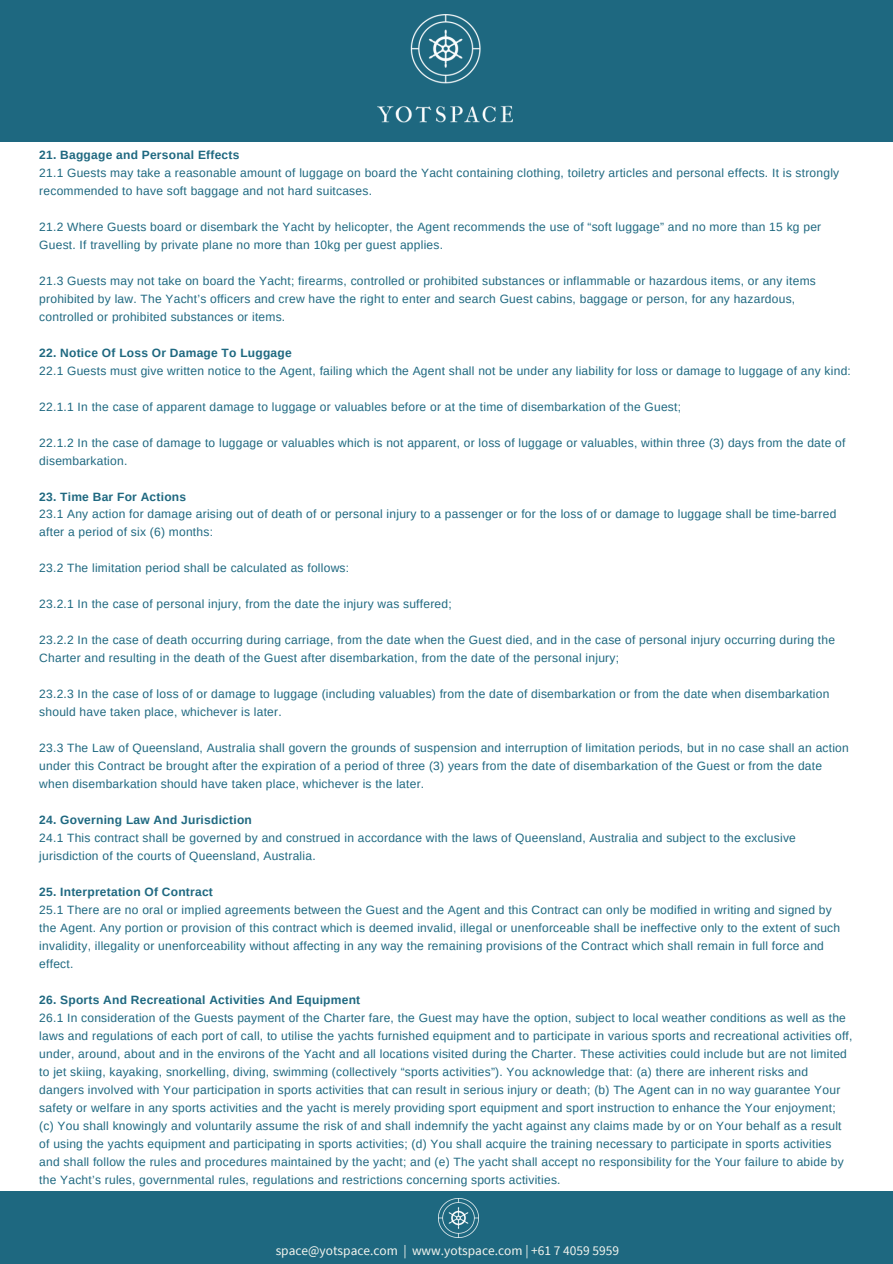
<style>
.page{position:relative;width:893px;height:1264px;background:#fff}
.page>*{position:absolute;margin:0;border:0;box-sizing:border-box;transform-origin:0 0}
.t1{font:13.35px "Source Sans Pro";color:#f4f5ef}
.t2{font:12px/18px "Arimo";letter-spacing:.02em;color:#1e6880}
.t3{font:700 12px "Arimo";letter-spacing:.02em;color:#1e6880}
</style>
<div class="page">
<div style="left:0;top:1191px;width:892px;height:72px;background:#1e6880"></div>
<img style="left:438px;top:1198px;width:40px;height:39px">
<div style="left:0;top:0;width:892px;height:141px;background:#1e6880"></div>
<img style="left:377px;top:14px;width:135px;height:109px">
<p class="t3" style="left:39px;top:148px;width:202px">21. Baggage and Personal Effects</p>
<p class="t2" style="left:39px;top:163px;width:801px">21.1 Guests may take a reasonable amount of luggage on board the Yacht containing clothing, toiletry articles and personal effects. It is strongly recommended to have soft baggage and not hard suitcases.</p>
<p class="t2" style="left:39px;top:217px;width:783px">21.2 Where Guests board or disembark the Yacht by helicopter, the Agent recommends the use of “soft luggage” and no more than 15 kg per<br>Guest. If travelling by private plane no more than 10kg per guest applies.</p>
<p class="t2" style="left:39px;top:271px;width:778px">21.3 Guests may not take on board the Yacht; firearms, controlled or prohibited substances or inflammable or hazardous items, or any items prohibited by law. The Yacht’s officers and crew have the right to enter and search Guest cabins, baggage or person, for any hazardous, controlled or prohibited substances or items.</p>
<p class="t3" style="left:39px;top:346px;width:254px">22. Notice Of Loss Or Damage To Luggage</p>
<p class="t2" style="left:39px;top:361px;width:813px">22.1 Guests must give written notice to the Agent, failing which the Agent shall not be under any liability for loss or damage to luggage of any kind:</p>
<p class="t2" style="left:39px;top:397px;width:643px">22.1.1 In the case of apparent damage to luggage or valuables before or at the time of disembarkation of the Guest;</p>
<p class="t2" style="left:39px;top:433px;width:807px">22.1.2 In the case of damage to luggage or valuables which is not apparent, or loss of luggage or valuables, within three (3) days from the date of disembarkation.</p>
<p class="t3" style="left:39px;top:489px;width:148px">23. Time Bar For Actions</p>
<p class="t2" style="left:39px;top:505px;width:798px">23.1 Any action for damage arising out of death of or personal injury to a passenger or for the loss of or damage to luggage shall be time-barred after a period of six (6) months:</p>
<p class="t2" style="left:39px;top:559px;width:311px">23.2 The limitation period shall be calculated as follows:</p>
<p class="t2" style="left:39px;top:595px;width:414px">23.2.1 In the case of personal injury, from the date the injury was suffered;</p>
<p class="t2" style="left:39px;top:631px;width:797px">23.2.2 In the case of death occurring during carriage, from the date when the Guest died, and in the case of personal injury occurring during the<br>Charter and resulting in the death of the Guest after disembarkation, from the date of the personal injury;</p>
<p class="t2" style="left:39px;top:685px;width:791px">23.2.3 In the case of loss of or damage to luggage (including valuables) from the date of disembarkation or from the date when disembarkation should have taken place, whichever is later.</p>
<p class="t2" style="left:39px;top:739px;width:811px">23.3 The Law of Queensland, Australia shall govern the grounds of suspension and interruption of limitation periods, but in no case shall an action under this Contract be brought after the expiration of a period of three (3) years from the date of disembarkation of the Guest or from the date when disembarkation should have taken place, whichever is the later.</p>
<p class="t3" style="left:39px;top:813px;width:214px">24. Governing Law And Jurisdiction</p>
<p class="t2" style="left:39px;top:829px;width:758px">24.1 This contract shall be governed by and construed in accordance with the laws of Queensland, Australia and subject to the exclusive jurisdiction of the courts of Queensland, Australia.</p>
<p class="t3" style="left:39px;top:885px;width:175px">25. Interpretation Of Contract</p>
<p class="t2" style="left:39px;top:901px;width:802px">25.1 There are no oral or implied agreements between the Guest and the Agent and this Contract can only be modified in writing and signed by the Agent. Any portion or provision of this contract which is deemed invalid, illegal or unenforceable shall be ineffective only to the extent of such invalidity, illegality or unenforceability without affecting in any way the remaining provisions of the Contract which shall remain in full force and effect.</p>
<p class="t3" style="left:39px;top:993px;width:322px">26. Sports And Recreational Activities And Equipment</p>
<p class="t2" style="left:39px;top:1008px;width:814px">26.1 In consideration of the Guests payment of the Charter fare, the Guest may have the option, subject to local weather conditions as well as the laws and regulations of each port of call, to utilise the yachts furnished equipment and to participate in various sports and recreational activities off, under, around, about and in the environs of the Yacht and all locations visited during the Charter. These activities could include but are not limited to jet skiing, kayaking, snorkelling, diving, swimming (collectively “sports activities”). You acknowledge that: (a) there are inherent risks and dangers involved with Your participation in sports activities that can result in serious injury or death; (b) The Agent can in no way guarantee Your safety or welfare in any sports activities and the yacht is merely providing sport equipment and sport instruction to enhance the Your enjoyment; (c) You shall knowingly and voluntarily assume the risk of and shall indemnify the yacht against any claims made by or on Your behalf as a result of using the yachts equipment and participating in sports activities; (d) You shall acquire the training necessary to participate in sports activities and shall follow the rules and procedures maintained by the yacht; and (e) The yacht shall accept no responsibility for the Your failure to abide by the Yacht’s rules, governmental rules, regulations and restrictions concerning sports activities.</p>
<p class="t1" style="left:276px;top:1242px;width:345px">space@yotspace.com | www.yotspace.com | +61 7 4059 5959</p>
</div>
